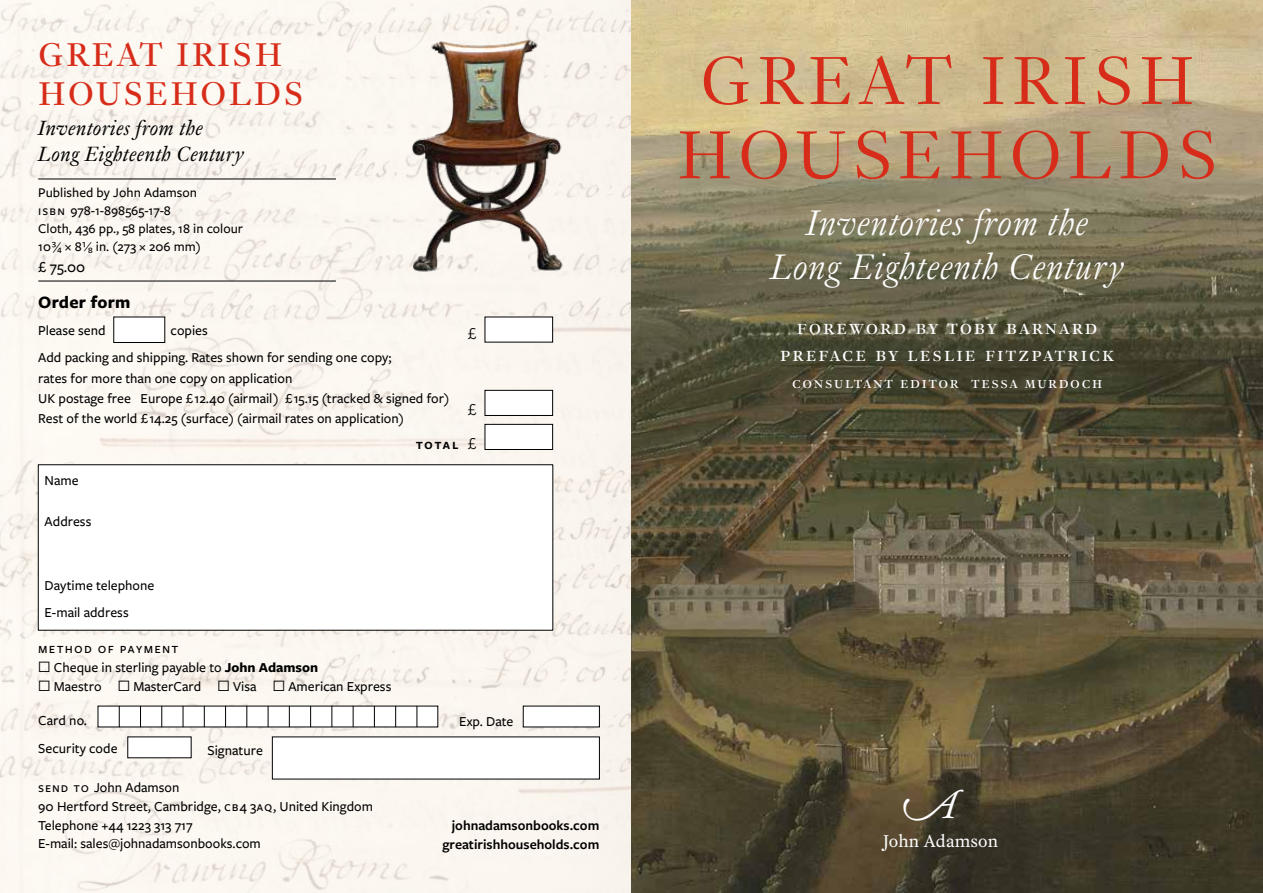
<style>
.page{position:relative;width:1263px;height:893px;background:#fff}
.page>*{position:absolute;margin:0;border:0;box-sizing:border-box;transform-origin:0 0}
.t1{font:300 74.25px/74.2px "Genath";letter-spacing:.09em;color:#d72c19;text-align:center}
.t2{font:italic 42px "Adobe Garamond Pro";color:#fff}
.t3{font:italic 300 38.85px/43.5px "Genath";letter-spacing:.02em;color:#fff;text-align:center}
.t4{font:36px/39px "Genath";letter-spacing:.09em;color:#d72c19}
.t5{font:22.8px/27px "Genath";letter-spacing:.09em;color:#fff;text-align:center}
.t6{font:italic 22.5px/25.5px "Genath";letter-spacing:.02em;color:#000}
.t7{font:18px "Genath";letter-spacing:.09em;color:#fff}
.t8{font:18px "Rosart";color:#fff}
.t9{font:700 18px "Freight Sans Pro";letter-spacing:.01em;color:#000}
.t10{font:17.25px "Freight Sans Pro";color:#000}
.t11{font:500 15.75px "Freight Sans Pro";color:#000}
.t12{font:500 15px "Freight Sans Pro";letter-spacing:.08em;color:#000}
.t13{font:600 15px "Freight Sans Pro";letter-spacing:.09em;color:#000}
.t14{font:500 14.25px/18.8px "Freight Sans Pro";color:#000}
.t15{font:600 14.25px/18.8px "Freight Sans Pro";color:#000;text-align:right}
.t16{font:500 13.8px/18px "Freight Sans Pro";color:#000}
.s1{font-weight:400;font-size:17.25px}
.s2{font-size:16.5px}
.s3{font-weight:700}
</style>
<div class="page">
<img style="left:0;top:0;width:1263px;height:893px">
<img style="left:400px;top:27px;width:170px;height:248px">
<div style="left:485px;top:317px;width:68px;height:25px;background:#fff"></div>
<div style="left:114px;top:317px;width:51px;height:25px;background:#fff"></div>
<div style="left:114px;top:317px;width:51px;height:26px;border:1px solid #000"></div>
<div style="left:485px;top:390px;width:68px;height:25px;background:#fff"></div>
<div style="left:485px;top:390px;width:68px;height:26px;border:1px solid #000"></div>
<div style="left:485px;top:424px;width:68px;height:25px;background:#fff"></div>
<div style="left:485px;top:424px;width:68px;height:26px;border:1px solid #000"></div>
<div style="left:38px;top:465px;width:515px;height:165px;background:#fff"></div>
<hr style="left:38px;top:179px;width:298px;height:1px;background:#000">
<hr style="left:38px;top:281px;width:298px;height:1px;background:#000">
<div style="left:98px;top:706px;width:340px;height:21px;background:#fff"></div>
<svg style="left:119px;top:706px;width:1px;height:21px"></svg>
<svg style="left:140px;top:706px;width:1px;height:21px"></svg>
<svg style="left:162px;top:706px;width:1px;height:21px"></svg>
<svg style="left:183px;top:706px;width:1px;height:21px"></svg>
<svg style="left:204px;top:706px;width:1px;height:21px"></svg>
<svg style="left:225px;top:706px;width:1px;height:21px"></svg>
<svg style="left:247px;top:706px;width:1px;height:21px"></svg>
<svg style="left:268px;top:706px;width:1px;height:21px"></svg>
<svg style="left:289px;top:706px;width:1px;height:21px"></svg>
<svg style="left:310px;top:706px;width:1px;height:21px"></svg>
<svg style="left:332px;top:706px;width:1px;height:21px"></svg>
<svg style="left:353px;top:706px;width:1px;height:21px"></svg>
<svg style="left:374px;top:706px;width:1px;height:21px"></svg>
<svg style="left:395px;top:706px;width:1px;height:21px"></svg>
<svg style="left:417px;top:706px;width:1px;height:21px"></svg>
<div style="left:523px;top:706px;width:76px;height:21px;background:#fff"></div>
<div style="left:128px;top:737px;width:63px;height:21px;background:#fff"></div>
<div style="left:272px;top:737px;width:327px;height:42px;background:#fff"></div>
<h3 class="t4" style="left:38px;top:33px;width:266px">GREAT IRISH<br>HOUSEHOLDS</h3>
<h3 class="t6" style="left:38px;top:114px;width:207px">Inventories from the<br>Long Eighteenth Century</h3>
<p class="t16" style="left:38px;top:183px;width:206px">Published by John Adamson<br>ISBN 978-1-898565-17-8<br>Cloth, 436 pp., 58 plates, 18 in colour<br>10¾ × 8¹∕₈ in. (273 × 206 mm)</p>
<p class="t11" style="left:38px;top:256px;width:48px">£ 75.00</p>
<p class="t9" style="left:38px;top:289px;width:94px">Order form</p>
<p class="t14" style="left:38px;top:321px;width:69px">Please send</p>
<p class="t14" style="left:38px;top:317px;width:355px;line-height:27px;text-indent:132px">copies<br>Add packing and shipping. Rates shown for sending one copy;</p>
<p class="t14" style="left:38px;top:367px;width:413px;line-height:20.2px">rates for more than one copy on application<br>UK postage free Europe £12.40 (airmail) £15.15 (tracked &amp; signed for)<br>Rest of the world £14.25 (surface) (airmail rates on application)</p>
<p class="t10" style="left:468px;top:322px;width:10px">£</p>
<p class="t10" style="left:468px;top:398px;width:10px">£</p>
<p class="t13" style="left:416px;top:434px;width:62px">total <span class="s1">£</span></p>
<p class="t14" style="left:45px;top:471px;width:36px">Name</p>
<p class="t14" style="left:45px;top:511px;width:48px">Address</p>
<p class="t14" style="left:45px;top:572px;width:111px;line-height:27px">Daytime telephone<br>E-mail address</p>
<p class="t12" style="left:38px;top:638px;width:142px">Method of payment</p>
<p class="t14" style="left:38px;top:658px;width:355px"><span class="s2">Q</span> Cheque in sterling payable to <span class="s3">John Adamson<br></span><span class="s2">Q</span> Maestro <span class="s2">Q</span> MasterCard <span class="s2">Q</span> Visa <span class="s2">Q</span> American Express</p>
<p class="t14" style="left:38px;top:705px;width:81px;line-height:28.5px">Card no.<br>Security code</p>
<p class="t14" style="left:38px;top:778px;width:336px">Sen d to John Adamson<br>90 Hertford Street, Cambridge, CB4 3AQ, United Kingdom Telephone +44 1223 313 717<br>E-mail: sales@johnadamsonbooks.com</p>
<p class="t14" style="left:208px;top:740px;width:57px">Signature</p>
<p class="t14" style="left:459px;top:712px;width:56px">Exp. Date</p>
<p class="t15" style="left:442px;top:815px;width:158px">johnadamsonbooks.com greatirishhouseholds.com</p>
<h1 class="t1" style="left:677px;top:38px;width:541px">GREAT IRISH<br>HOUSEHOLDS</h1>
<h3 class="t3" style="left:770px;top:199px;width:355px">Inventories from the<br>Long Eighteenth Century</h3>
<h3 class="t5" style="left:780px;top:312px;width:335px">foreword by toby barnard preface by leslie fitzpatrick</h3>
<p class="t7" style="left:792px;top:370px;width:312px">consultant editor Tessa Murdoch</p>
<h2 class="t2" style="left:900px;top:780px;width:58px">A</h2>
<p class="t8" style="left:883px;top:828px;width:117px">John Adamson</p>
</div>
